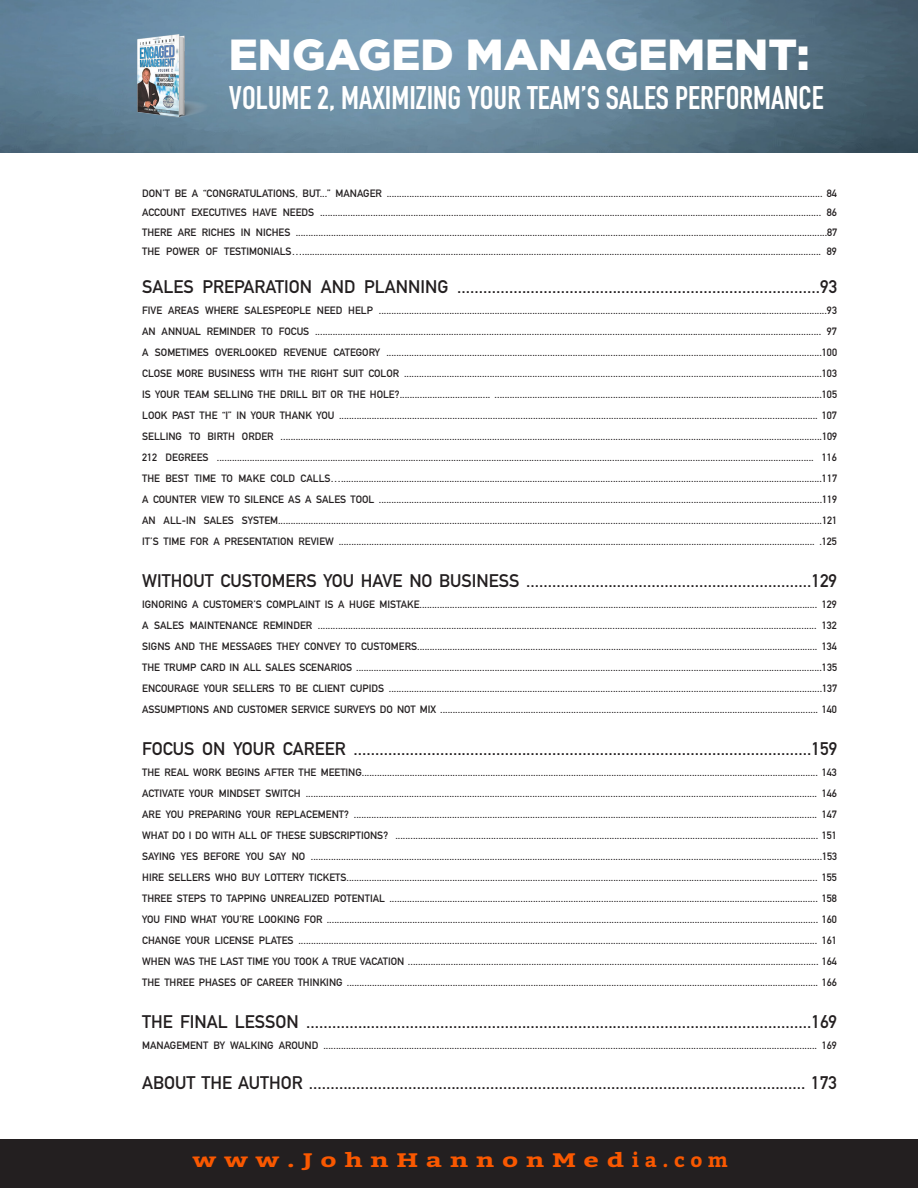
<style>
.page{position:relative;width:918px;height:1188px;background:#fff}
.page>*{position:absolute;margin:0;border:0;box-sizing:border-box;transform-origin:0 0}
.t1{font:900 43.5px "Gotham";color:#fff}
.t2{font:700 32.25px "DIN Condensed";color:#fff}
.t3{font:700 19.5px "Bitter";letter-spacing:.275em;color:#fa5800;scale:1.4 1}
.t4{font:700 18px "DIN Alternate";color:#231f20}
.t5{font:700 10.5px "DIN Alternate";color:#231f20}
</style>
<div class="page">
<img style="left:0;top:0;width:918px;height:153px">
<div style="left:0;top:1139px;width:918px;height:49px;background:#231f20"></div>
<img style="left:114px;top:29px;width:95px;height:95px">
<p class="t1" style="left:229px;top:30px;width:582px">ENGAGED MANAGEMENT:</p>
<p class="t2" style="left:229px;top:76px;width:596px">VOLUME 2, MAXIMIZING YOUR TEAM’S SALES PERFORMANCE</p>
<p class="t5" style="left:142px;top:185px;width:696px">DON’T BE A “CONGRATULATIONS, BUT...” MANAGER ............................................................................................................................................................................. 84</p>
<p class="t5" style="left:142px;top:204px;width:696px">ACCOUNT EXECUTIVES HAVE NEEDS ....................................................................................................................................................................................................... 86</p>
<p class="t5" style="left:142px;top:224px;width:697px">THERE ARE RICHES IN NICHES ...................................................................................................................................................................................................................87</p>
<p class="t5" style="left:142px;top:243px;width:696px">THE POWER OF TESTIMONIALS….............................................................................................................................................................................................................. 89</p>
<p class="t4" style="left:142px;top:272px;width:697px">SALES PREPARATION AND PLANNING ....................................................................................93</p>
<p class="t5" style="left:142px;top:302px;width:696px">FIVE AREAS WHERE SALESPEOPLE NEED HELP ..................................................................................................................................................................................93</p>
<p class="t5" style="left:142px;top:323px;width:696px">AN ANNUAL REMINDER TO FOCUS ......................................................................................................................................................................................................... 97</p>
<p class="t5" style="left:142px;top:344px;width:696px">A SOMETIMES OVERLOOKED REVENUE CATEGORY .............................................................................................................................................................................100</p>
<p class="t5" style="left:142px;top:365px;width:696px">CLOSE MORE BUSINESS WITH THE RIGHT SUIT COLOR ......................................................................................................................................................................103</p>
<p class="t5" style="left:142px;top:386px;width:696px">IS YOUR TEAM SELLING THE DRILL BIT OR THE HOLE?.................................... ..................................................................................................................................105</p>
<p class="t5" style="left:142px;top:407px;width:696px">LOOK PAST THE “I” IN YOUR THANK YOU .............................................................................................................................................................................................. 107</p>
<p class="t5" style="left:142px;top:428px;width:696px">SELLING TO BIRTH ORDER .......................................................................................................................................................................................................................109</p>
<p class="t5" style="left:142px;top:449px;width:696px">212 DEGREES ............................................................................................................................................................................................................................................. 116</p>
<p class="t5" style="left:142px;top:470px;width:696px">THE BEST TIME TO MAKE COLD CALLS…...............................................................................................................................................................................................117</p>
<p class="t5" style="left:142px;top:491px;width:697px">A COUNTER VIEW TO SILENCE AS A SALES TOOL ................................................................................................................................................................................119</p>
<p class="t5" style="left:142px;top:512px;width:696px">AN ALL-IN SALES SYSTEM........................................................................................................................................................................................................................121</p>
<p class="t5" style="left:142px;top:533px;width:696px">IT’S TIME FOR A PRESENTATION REVIEW ............................................................................................................................................................................................. .125</p>
<p class="t4" style="left:142px;top:566px;width:697px">WITHOUT CUSTOMERS YOU HAVE NO BUSINESS ..................................................................129</p>
<p class="t5" style="left:142px;top:596px;width:696px">IGNORING A CUSTOMER’S COMPLAINT IS A HUGE MISTAKE.............................................................................................................................................................. 129</p>
<p class="t5" style="left:142px;top:617px;width:696px">A SALES MAINTENANCE REMINDER ...................................................................................................................................................................................................... 132</p>
<p class="t5" style="left:142px;top:638px;width:696px">SIGNS AND THE MESSAGES THEY CONVEY TO CUSTOMERS............................................................................................................................................................... 134</p>
<p class="t5" style="left:142px;top:659px;width:696px">THE TRUMP CARD IN ALL SALES SCENARIOS .........................................................................................................................................................................................135</p>
<p class="t5" style="left:142px;top:680px;width:697px">ENCOURAGE YOUR SELLERS TO BE CLIENT CUPIDS ............................................................................................................................................................................137</p>
<p class="t5" style="left:142px;top:701px;width:696px">ASSUMPTIONS AND CUSTOMER SERVICE SURVEYS DO NOT MIX ...................................................................................................................................................... 140</p>
<p class="t4" style="left:142px;top:734px;width:697px">FOCUS ON YOUR CAREER ..........................................................................................................159</p>
<p class="t5" style="left:142px;top:764px;width:696px">THE REAL WORK BEGINS AFTER THE MEETING..................................................................................................................................................................................... 143</p>
<p class="t5" style="left:142px;top:785px;width:696px">ACTIVATE YOUR MINDSET SWITCH ........................................................................................................................................................................................................... 146</p>
<p class="t5" style="left:142px;top:806px;width:696px">ARE YOU PREPARING YOUR REPLACEMENT? ........................................................................................................................................................................................ 147</p>
<p class="t5" style="left:142px;top:827px;width:696px">WHAT DO I DO WITH ALL OF THESE SUBSCRIPTIONS? ........................................................................................................................................................................ 151</p>
<p class="t5" style="left:142px;top:848px;width:697px">SAYING YES BEFORE YOU SAY NO ...........................................................................................................................................................................................................153</p>
<p class="t5" style="left:142px;top:869px;width:696px">HIRE SELLERS WHO BUY LOTTERY TICKETS........................................................................................................................................................................................... 155</p>
<p class="t5" style="left:142px;top:890px;width:696px">THREE STEPS TO TAPPING UNREALIZED POTENTIAL .......................................................................................................................................................................... 158</p>
<p class="t5" style="left:142px;top:911px;width:696px">YOU FIND WHAT YOU’RE LOOKING FOR ................................................................................................................................................................................................... 160</p>
<p class="t5" style="left:142px;top:932px;width:696px">CHANGE YOUR LICENSE PLATES .............................................................................................................................................................................................................. 161</p>
<p class="t5" style="left:142px;top:953px;width:696px">WHEN WAS THE LAST TIME YOU TOOK A TRUE VACATION ................................................................................................................................................................... 164</p>
<p class="t5" style="left:142px;top:974px;width:696px">THE THREE PHASES OF CAREER THINKING ........................................................................................................................................................................................... 166</p>
<p class="t4" style="left:142px;top:1007px;width:697px">THE FINAL LESSON .....................................................................................................................169</p>
<p class="t5" style="left:142px;top:1037px;width:696px">MANAGEMENT BY WALKING AROUND .................................................................................................................................................................................................... 169</p>
<p class="t4" style="left:142px;top:1069px;width:696px">ABOUT THE AUTHOR ................................................................................................................... 173</p>
<p class="t3" style="left:193px;top:1147px;width:384px">www.JohnHannonMedia.com</p>
</div>
